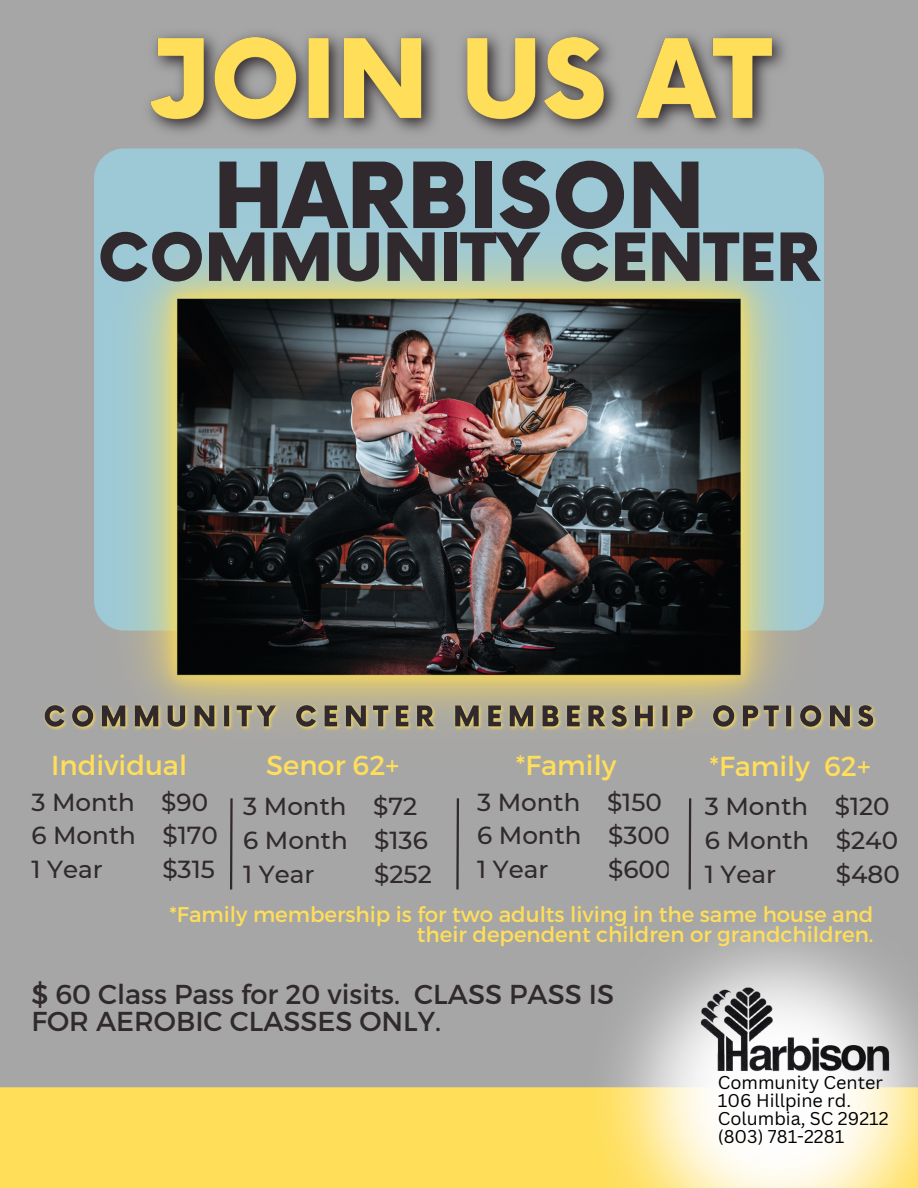
<style>
.page{position:relative;width:918px;height:1188px;background:#a6a6a6}
.page>*{position:absolute;margin:0;border:0;box-sizing:border-box;transform-origin:0 0}
.t1{font:900 88.65px "Now";color:#30292d}
.t2{font:900 64.65px "Now";color:#30292d}
.t3{font:27.45px "Montserrat";color:#ffde59}
.t4{font:27.3px/27px "Montserrat";color:#30292d}
.t5{font:500 24.6px/33.8px "Montserrat";color:#30292d}
.t6{font:21.3px/20.2px "Montserrat";color:#ffde59;text-align:right}
.t7{font:18px/18px "Canva Sans";color:#000}
</style>
<div class="page">
<div style="left:94px;top:148px;width:730px;height:483px;background:#9dc9d7;border-radius:30px"></div>
<div style="left:0;top:1087px;width:918px;height:101px;background:#ffde59"></div>
<img style="left:96px;top:254px;width:726px;height:447px">
<hr style="left:230px;top:798px;width:3px;height:91px;background:#30292d">
<hr style="left:456px;top:798px;width:3px;height:91px;background:#30292d">
<hr style="left:689px;top:798px;width:2px;height:91px;background:#30292d">
<img style="left:582px;top:936px;width:336px;height:252px">
<img style="left:695px;top:987px;width:203px;height:86px">
<img style="left:135px;top:33px;width:663px;height:116px">
<img style="left:44px;top:701px;width:832px;height:29px">
<h5 class="t1" style="left:213px;top:148px;width:493px">HARBISON</h5>
<h5 class="t2" style="left:98px;top:223px;width:724px">COMMUNITY CENTER</h5>
<p class="t3" style="left:51px;top:748px;width:137px">Individual</p>
<p class="t3" style="left:266px;top:748px;width:135px">Senor 62+</p>
<p class="t3" style="left:516px;top:748px;width:102px">*Family</p>
<p class="t3" style="left:710px;top:749px;width:163px">*Family 62+</p>
<p class="t5" style="left:31px;top:785px;width:188px">3 Month $90<br>6 Month $170<br>1 Year</p>
<p class="t5" style="left:162px;top:852px;width:54px">$315</p>
<h4 class="t5" style="left:243px;top:790px;width:186px">3 Month $72<br>6 Month $136<br>1 Year</h4>
<h4 class="t5" style="left:374px;top:857px;width:59px">$252</h4>
<h4 class="t5" style="left:477px;top:785px;width:195px">3 Month $150<br>6 Month $300<br>1 Year</h4>
<h4 class="t5" style="left:608px;top:852px;width:65px">$600</h4>
<p class="t5" style="left:705px;top:790px;width:195px">3 Month $120<br>6 Month $240<br>1 Year</p>
<p class="t5" style="left:836px;top:857px;width:65px">$480</p>
<h5 class="t6" style="left:169px;top:903px;width:706px">*Family membership is for two adults living in the same house and their dependent children or grandchildren.</h5>
<h5 class="t4" style="left:31px;top:980px;width:584px">$ 60 Class Pass for 20 visits. CLASS PASS IS<br>FOR AEROBIC CLASSES ONLY.</h5>
<p class="t7" style="left:718px;top:1073px;width:166px">Community Center</p>
<h6 class="t7" style="left:718px;top:1091px;width:135px">106 Hillpine rd.</h6>
<h4 class="t7" style="left:718px;top:1109px;width:172px">Columbia, SC 29212 (803) 781-2281</h4>
</div>
